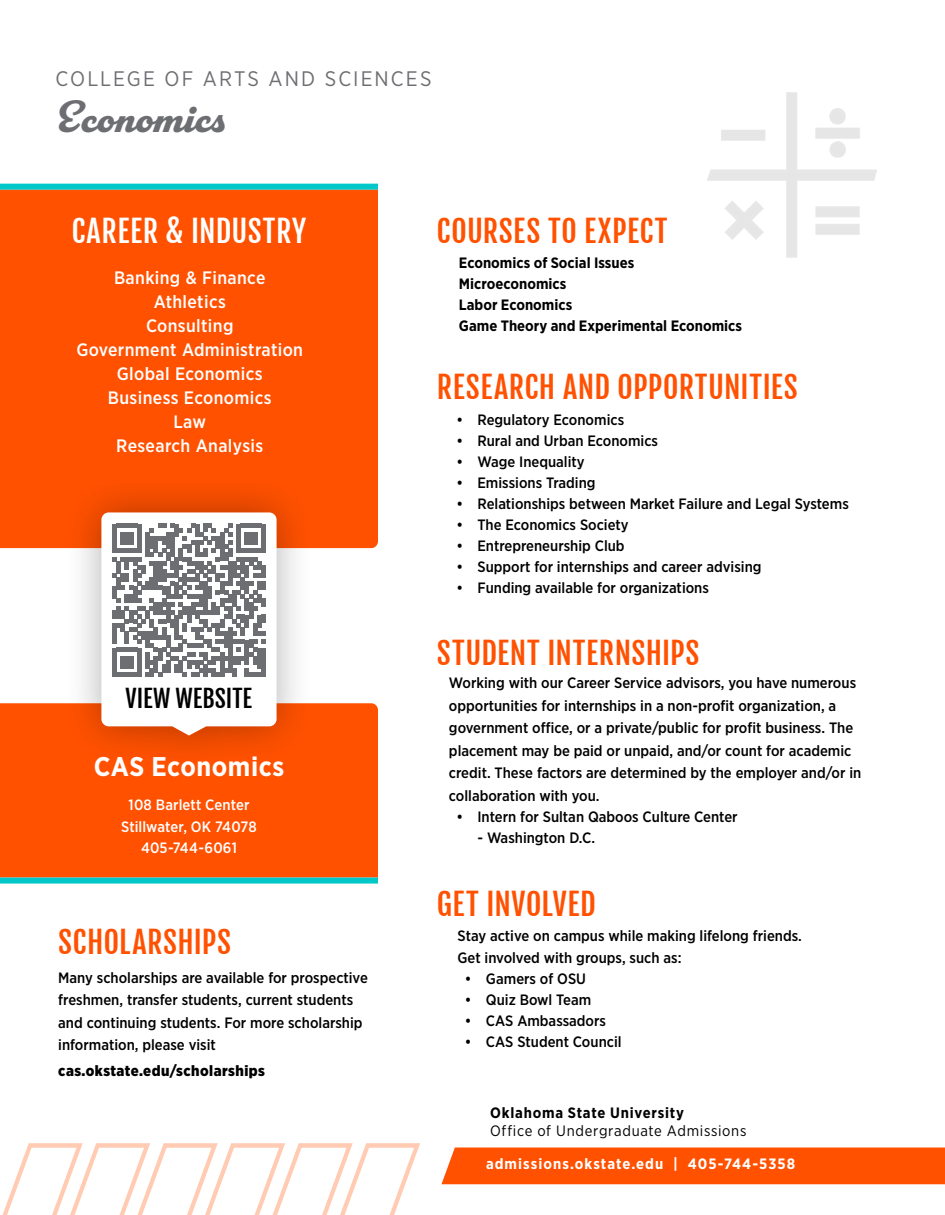
<style>
.page{position:relative;width:945px;height:1215px;background:#fff}
.page>*{position:absolute;margin:0;border:0;box-sizing:border-box;transform-origin:0 0}
.t1{font:700 45px "Parkside";color:#6d6e71}
.t2{font:30px "Fjalla One";letter-spacing:.02em;color:#ff5100}
.t3{font:30px "Fjalla One";letter-spacing:.02em;color:#fff}
.t4{font:700 27px "Gotham Narrow";letter-spacing:.02em;color:#fff}
.t5{font:24px "Fjalla One";color:#000}
.t6{font:21px "Gotham Narrow";letter-spacing:.095em;color:#6d6e71}
.t7{font:500 18px/24px "Gotham Narrow";letter-spacing:.02em;color:#fff;text-align:center}
.t8{font:500 15px/22.5px "Gotham Narrow";color:#000}
.t9{font:700 15px/21px "Gotham Narrow";color:#000}
.t10{font:500 15px/21.5px "Gotham Narrow";letter-spacing:.005em;color:#fff;text-align:center}
.t11{font:700 15px "Gotham Narrow";letter-spacing:.07em;color:#fff}
.t12{font:15px "Gotham Narrow";letter-spacing:.045em;color:#000}
.t13{font:900 15px "Gotham Narrow";letter-spacing:.03em;color:#000}
.t14{font:700 15px "Gotham Narrow";letter-spacing:.05em;color:#000}
</style>
<div class="page">
<div style="left:0;top:190px;width:378px;height:358px;background:#ff5100"></div>
<div style="left:0;top:703px;width:378px;height:175px;background:#ff5100"></div>
<div style="left:63px;top:474px;width:251px;height:296px;background:#000;opacity:.31"></div>
<svg style="left:2px;top:1143px;width:418px;height:72px"></svg>
<div style="left:0;top:878px;width:378px;height:6px;background:#00c8c8"></div>
<div style="left:0;top:184px;width:378px;height:6px;background:#00c8c8"></div>
<div style="left:441px;top:1148px;width:504px;height:36px;background:#ff5100"></div>
<svg style="left:101px;top:512px;width:176px;height:224px"></svg>
<div style="left:261px;top:648px;width:5px;height:29px;background:#6d6e71"></div>
<img style="left:707px;top:92px;width:170px;height:166px">
<h3 class="t6" style="left:56px;top:65px;width:377px">COLLEGE OF ARTS AND SCIENCES</h3>
<h1 class="t1" style="left:54px;top:90px;width:172px">Economics</h1>
<h2 class="t3" style="left:72px;top:213px;width:236px">CAREER &amp; INDUSTRY</h2>
<p class="t7" style="left:76px;top:266px;width:228px">Banking &amp; Finance<br>Athletics<br>Consulting<br>Government Administration<br>Global Economics<br>Business Economics<br>Law<br>Research Analysis</p>
<h3 class="t5" style="left:126px;top:684px;width:128px">VIEW WEBSITE</h3>
<h3 class="t4" style="left:94px;top:749px;width:192px">CAS Economics</h3>
<p class="t10" style="left:121px;top:794px;width:137px">108 Barlett Center<br>Stillwater, OK 74078<br>405-744-6061</p>
<h2 class="t2" style="left:58px;top:924px;width:174px">SCHOLARSHIPS</h2>
<p class="t8" style="left:58px;top:966px;width:311px">Many scholarships are available for prospective freshmen, transfer students, current students and continuing students. For more scholarship information, please visit</p>
<p class="t13" style="left:58px;top:1061px;width:208px">cas.okstate.edu/scholarships</p>
<h2 class="t2" style="left:437px;top:213px;width:232px">COURSES TO EXPECT</h2>
<p class="t9" style="left:459px;top:252px;width:285px">Economics of Social Issues<br>Microeconomics<br>Labor Economics<br>Game Theory and Experimental Economics</p>
<h2 class="t2" style="left:437px;top:369px;width:362px">RESEARCH AND OPPORTUNITIES</h2>
<p class="t8" style="left:456px;top:409px;width:169px">• Regulatory Economics</p>
<p class="t8" style="left:456px;top:430px;width:203px">• Rural and Urban Economics</p>
<p class="t8" style="left:456px;top:451px;width:130px">• Wage Inequality</p>
<p class="t8" style="left:456px;top:472px;width:141px">• Emissions Trading</p>
<p class="t8" style="left:456px;top:493px;width:394px">• Relationships between Market Failure and Legal Systems</p>
<p class="t8" style="left:456px;top:514px;width:174px">• The Economics Society</p>
<p class="t8" style="left:456px;top:535px;width:170px">• Entrepreneurship Club</p>
<p class="t8" style="left:456px;top:556px;width:307px">• Support for internships and career advising</p>
<p class="t8" style="left:456px;top:577px;width:254px">• Funding available for organizations</p>
<h2 class="t2" style="left:437px;top:634px;width:264px">STUDENT INTERNSHIPS</h2>
<p class="t8" style="left:449px;top:672px;width:414px">Working with our Career Service advisors, you have numerous opportunities for internships in a non-profit organization, a government office, or a private/public for profit business. The placement may be paid or unpaid, and/or count for academic credit. These factors are determined by the employer and/or in collaboration with you.</p>
<p class="t8" style="left:456px;top:805px;width:283px">• Intern for Sultan Qaboos Culture Center</p>
<p class="t8" style="left:477px;top:826px;width:119px">- Washington D.C.</p>
<h2 class="t2" style="left:437px;top:886px;width:160px">GET INVOLVED</h2>
<p class="t8" style="left:457px;top:924px;width:346px">Stay active on campus while making lifelong friends.<br>Get involved with groups, such as:</p>
<p class="t8" style="left:465px;top:967px;width:123px">• Gamers of OSU</p>
<p class="t8" style="left:465px;top:988px;width:128px">• Quiz Bowl Team</p>
<p class="t8" style="left:465px;top:1009px;width:143px">• CAS Ambassadors</p>
<p class="t8" style="left:465px;top:1030px;width:158px">• CAS Student Council</p>
<p class="t14" style="left:490px;top:1103px;width:195px">Oklahoma State University</p>
<p class="t12" style="left:490px;top:1121px;width:258px">Office of Undergraduate Admissions</p>
<p class="t11" style="left:486px;top:1154px;width:311px">admissions.okstate.edu | 405-744-5358</p>
</div>
